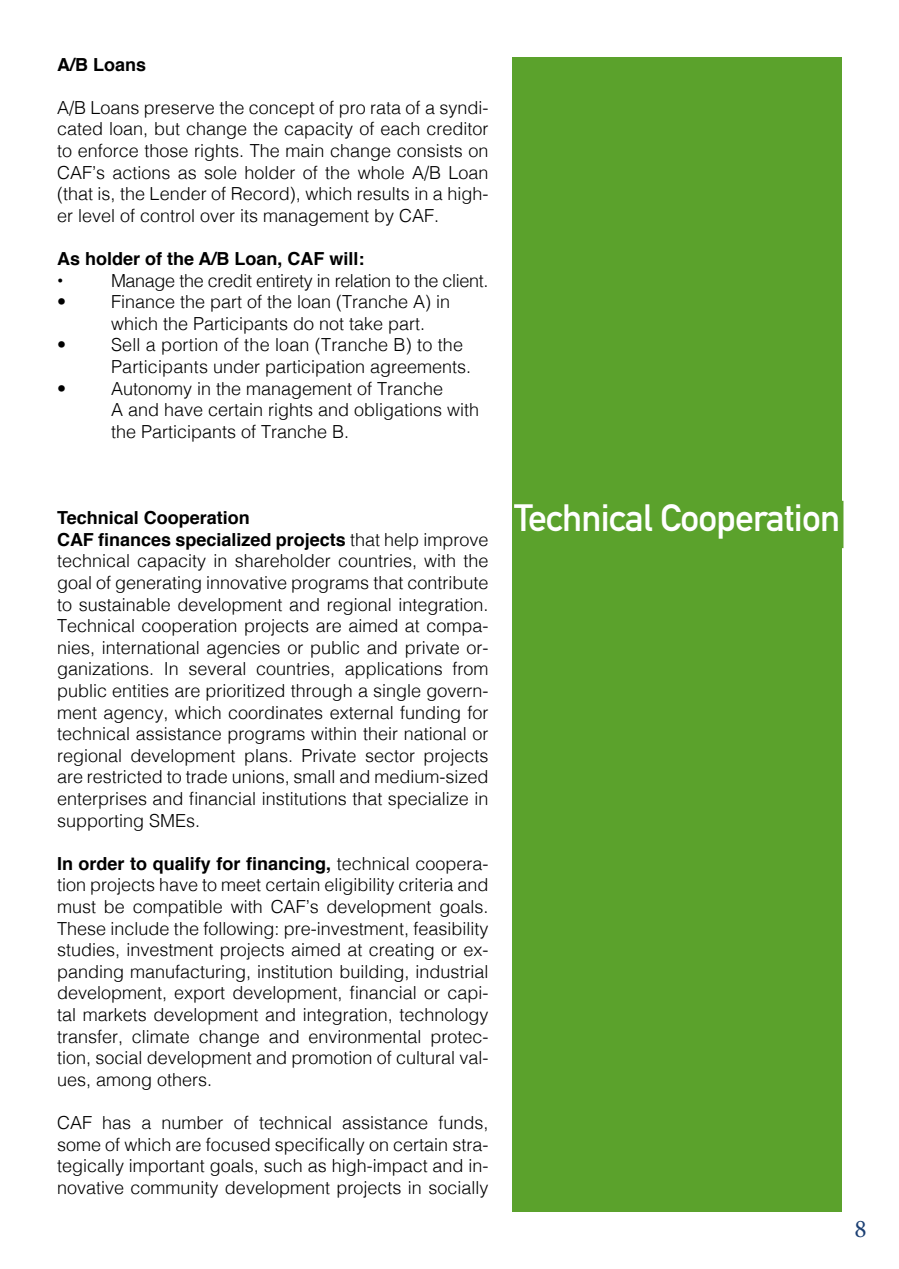
<style>
.page{position:relative;width:899px;height:1269px;background:#fff}
.page>*{position:absolute;margin:0;border:0;box-sizing:border-box;transform-origin:0 0}
.t1{font:700 37.5px "DIN Alternate";letter-spacing:-.02em;color:#fff}
.t2{font:25.5px "Minion Pro";color:#1b3f73}
.t3{font:300 18px/21.6px "Helvetica";color:#000}
.t4{font:300 18px "Helvetica";letter-spacing:-.02em;color:#000}
.t5{font:700 18px/21.6px "Helvetica";color:#000}
.s1{font-weight:700}
</style>
<div class="page">
<div style="left:512px;top:57px;width:330px;height:1155px;background:#5ba22c"></div>
<p class="t5" style="left:57px;top:54px;width:91px">A/B Loans</p>
<p class="t3" style="left:57px;top:95px;width:433px;text-align:justify">A/B Loans preserve the concept of pro rata of a syndi&shy;cated loan, but change the capacity of each creditor to enforce those rights. The main change consists on CAF’s actions as sole holder of the whole A/B Loan (that is, the Lender of Record), which results in a high&shy;er level of control over its management by CAF.</p>
<p class="t5" style="left:57px;top:248px;width:309px">As holder of the A/B Loan, CAF will: •</p>
<p class="t4" style="left:111px;top:265px;width:379px">Manage the credit entirety in relation to the client.</p>
<p class="t3" style="left:57px;top:290px;width:10px">•</p>
<p class="t3" style="left:111px;top:290px;width:341px">Finance the part of the loan (Tranche A) in which the Participants do not take part.</p>
<p class="t3" style="left:57px;top:333px;width:10px">•</p>
<p class="t3" style="left:111px;top:333px;width:362px">Sell a portion of the loan (Tranche B) to the<br>Participants under participation agreements.</p>
<p class="t3" style="left:57px;top:376px;width:10px">•</p>
<p class="t3" style="left:111px;top:376px;width:370px">Autonomy in the management of Tranche<br>A and have certain rights and obligations with the Participants of Tranche B.</p>
<p class="t3" style="left:57px;top:506px;width:433px"><span class="s1">Technical Cooperation<br>CAF finances specialized projects</span> that help improve technical capacity in shareholder countries, with the goal of generating innovative programs that contribute to sustainable development and regional integration.<br>Technical cooperation projects are aimed at compa&shy;nies, international agencies or public and private or&shy;ganizations. In several countries, applications from public entities are prioritized through a single govern&shy;ment agency, which coordinates external funding for technical assistance programs within their national or regional development plans. Private sector projects are restricted to trade unions, small and medium-sized enterprises and financial institutions that specialize in supporting SMEs.</p>
<p class="t3" style="left:57px;top:851px;width:433px;text-align:justify"><span class="s1">In order to qualify for financing,</span> technical coopera&shy;tion projects have to meet certain eligibility criteria and must be compatible with CAF’s development goals.<br>These include the following: pre-investment, feasibility studies, investment projects aimed at creating or ex&shy;panding manufacturing, institution building, industrial development, export development, financial or capi&shy;tal markets development and integration, technology transfer, climate change and environmental protec&shy;tion, social development and promotion of cultural val&shy;ues, among others.</p>
<p class="t3" style="left:57px;top:1110px;width:433px;text-align:justify">CAF has a number of technical assistance funds, some of which are focused specifically on certain stra&shy;tegically important goals, such as high-impact and in&shy;novative community development projects in socially</p>
<h1 class="t1" style="left:514px;top:490px;width:328px">Technical Cooperation</h1>
<h2 class="t2" style="left:854px;top:1211px;width:14px">8</h2>
</div>
